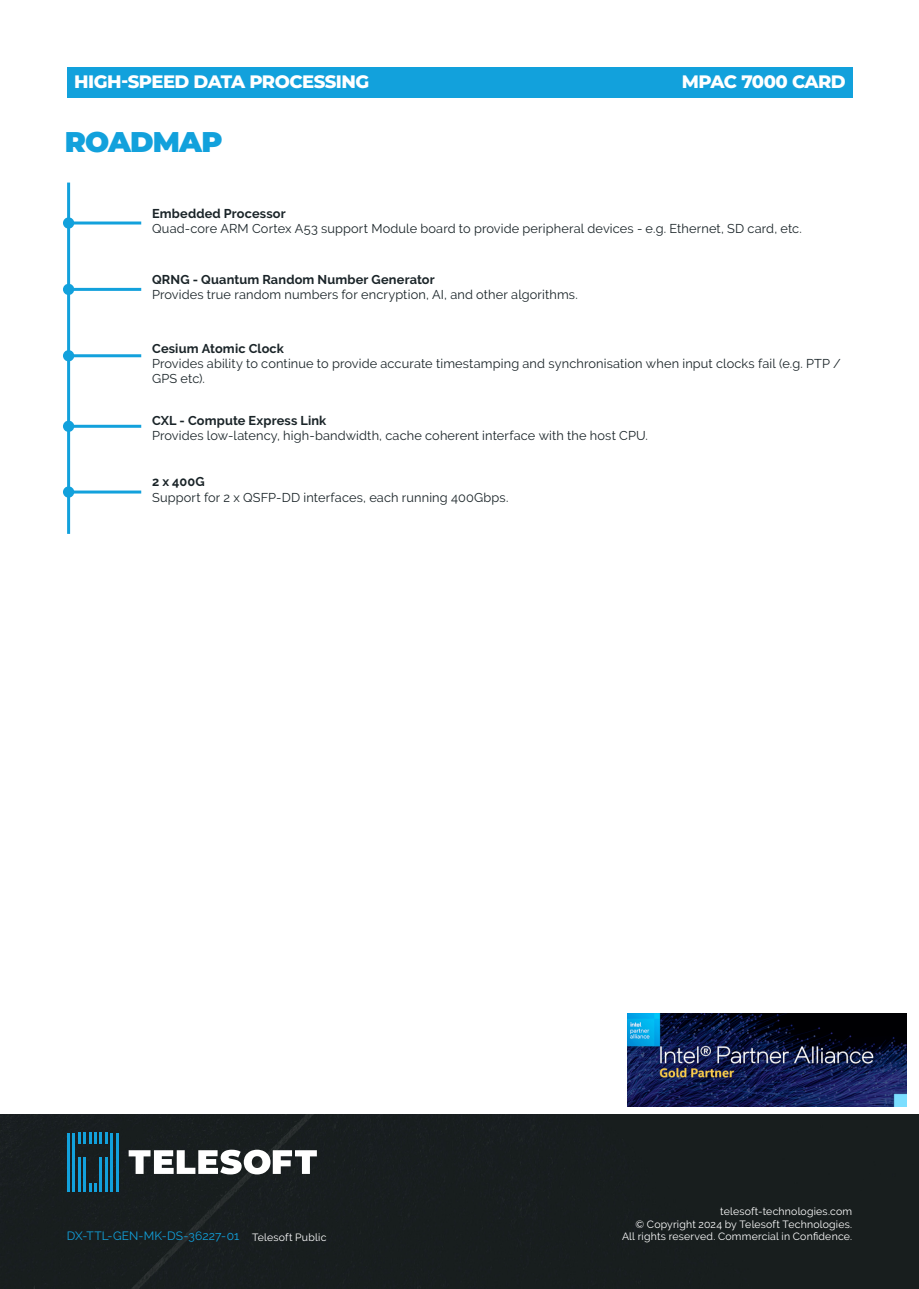
<style>
.page{position:relative;width:919px;height:1289px;background:#fff}
.page>*{position:absolute;margin:0;border:0;box-sizing:border-box;transform-origin:0 0}
.t1{font:900 28.5px "Montserrat";letter-spacing:-.03em;color:#12a1dc}
.t2{font:800 18px "Montserrat";letter-spacing:-.03em;color:#fff}
.t3{font:12.75px/15.3px "Raleway";letter-spacing:.01em;color:#1a2428}
.t4{font:12px "Raleway";letter-spacing:.01em;color:#12a1dc}
.t5{font:10.5px/12.6px "Raleway";letter-spacing:.02em;color:#fff;text-align:right}
.s1{font-weight:700}
</style>
<div class="page">
<div style="left:67px;top:67px;width:785px;height:30px;background:#12a1dc"></div>
<div style="left:0;top:1114px;width:918px;height:174px;background:#181e1e"></div>
<svg style="left:129px;top:1149px;width:188px;height:25px"></svg>
<hr style="left:116px;top:1132px;width:3px;height:59px;background:#12a1dc">
<hr style="left:67px;top:1132px;width:3px;height:59px;background:#12a1dc">
<hr style="left:110px;top:1132px;width:3px;height:59px;background:#12a1dc">
<svg style="left:78px;top:1132px;width:30px;height:11px"></svg>
<hr style="left:78px;top:1157px;width:3px;height:34px;background:#12a1dc">
<hr style="left:72px;top:1132px;width:3px;height:59px;background:#12a1dc">
<hr style="left:83px;top:1157px;width:3px;height:34px;background:#12a1dc">
<svg style="left:89px;top:1183px;width:8px;height:8px"></svg>
<hr style="left:99px;top:1157px;width:3px;height:34px;background:#12a1dc">
<hr style="left:105px;top:1157px;width:3px;height:34px;background:#12a1dc">
<hr style="left:67px;top:182px;width:3px;height:352px;background:#12a1dc">
<div style="left:63px;top:217px;width:11px;height:12px;background:#12a1dc;border-radius:50%"></div>
<hr style="left:67px;top:221px;width:74px;height:3px;background:#12a1dc">
<div style="left:63px;top:284px;width:11px;height:11px;background:#12a1dc;border-radius:50%"></div>
<hr style="left:67px;top:288px;width:74px;height:3px;background:#12a1dc">
<div style="left:63px;top:350px;width:11px;height:11px;background:#12a1dc;border-radius:50%"></div>
<hr style="left:67px;top:354px;width:74px;height:3px;background:#12a1dc">
<div style="left:63px;top:420px;width:11px;height:12px;background:#12a1dc;border-radius:50%"></div>
<hr style="left:67px;top:425px;width:74px;height:3px;background:#12a1dc">
<div style="left:63px;top:486px;width:11px;height:11px;background:#12a1dc;border-radius:50%"></div>
<hr style="left:67px;top:490px;width:74px;height:3px;background:#12a1dc">
<img style="left:627px;top:1013px;width:279px;height:93px">
<p class="t2" style="left:74px;top:69px;width:297px">HIGH-SPEED DATA PROCESSING</p>
<p class="t2" style="left:682px;top:69px;width:165px">MPAC 7000 CARD</p>
<p class="t1" style="left:65px;top:120px;width:159px">ROADMAP</p>
<p class="t3" style="left:152px;top:205px;width:651px"><span class="s1">Embedded Processor<br></span>Quad-core ARM Cortex A53 support Module board to provide peripheral devices - e.g. Ethernet, SD card, etc.</p>
<p class="t3" style="left:152px;top:272px;width:427px"><span class="s1">QRNG - Quantum Random Number Generator<br></span>Provides true random numbers for encryption, AI, and other algorithms.</p>
<p class="t3" style="left:152px;top:340px;width:690px"><span class="s1">Cesium Atomic Clock<br></span>Provides ability to continue to provide accurate timestamping and synchronisation when input clocks fail (e.g. PTP /<br>GPS etc).</p>
<p class="t3" style="left:152px;top:412px;width:497px"><span class="s1">CXL - Compute Express Link<br></span>Provides low-latency, high-bandwidth, cache coherent interface with the host CPU.</p>
<p class="t3" style="left:152px;top:474px;width:358px"><span class="s1">2 x 400G<br></span>Support for 2 x QSFP-DD interfaces, each running 400Gbps.</p>
<p class="t5" style="left:635px;top:1205px;width:218px">telesoft-technologies.com<br>© Copyright 2024 by Telesoft Technologies.</p>
<p class="t4" style="left:67px;top:1228px;width:174px">DX-TTL-GEN-MK-DS-36227-01</p>
<p class="t5" style="left:252px;top:1231px;width:76px">Telesoft Public</p>
<p class="t5" style="left:622px;top:1230px;width:232px">All rights reserved. Commercial in Confidence.</p>
</div>
